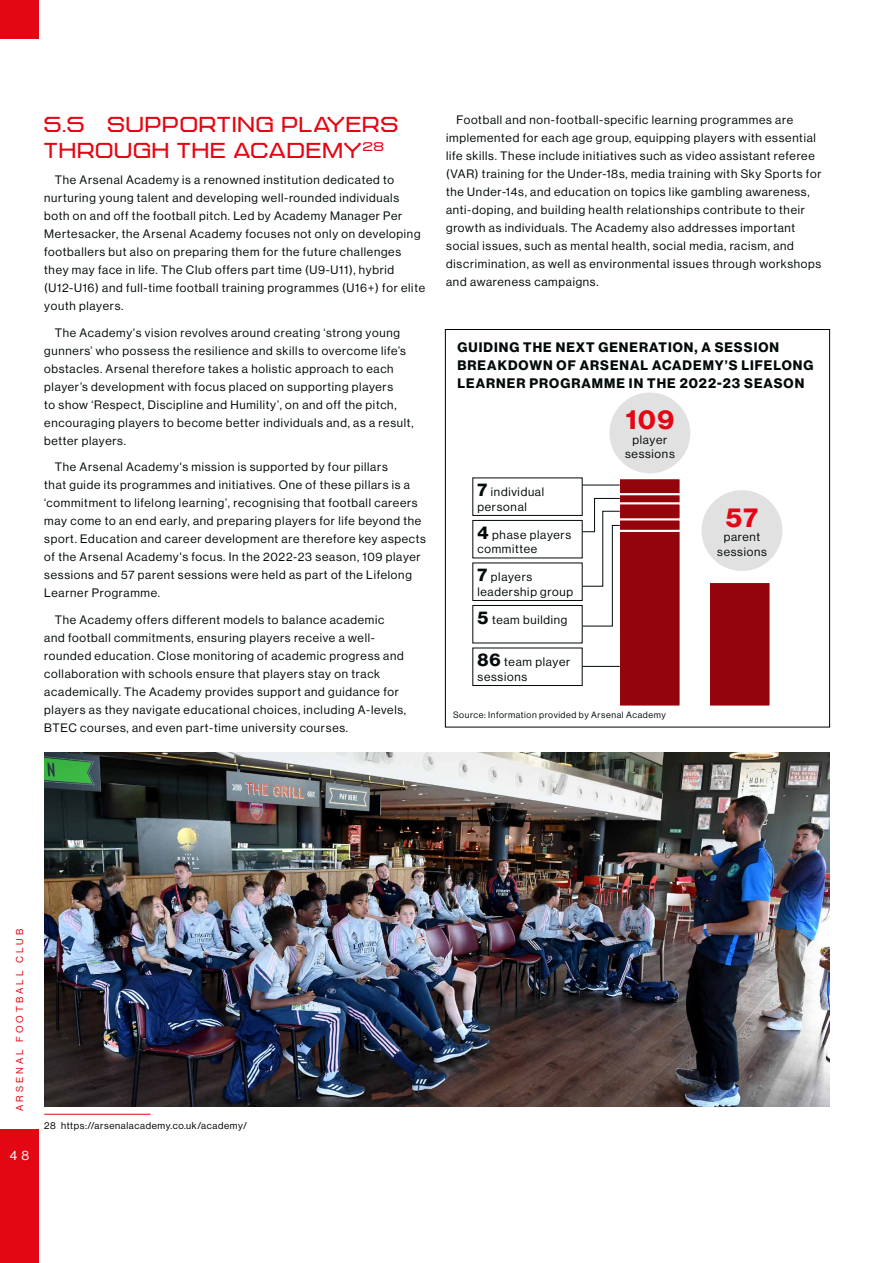
<style>
.page{position:relative;width:893px;height:1263px;background:#fff}
.page>*{position:absolute;margin:0;border:0;box-sizing:border-box;transform-origin:0 0}
.t1{font:27px "N Haas Grotesk DS Std 75 Bd";color:#e30613}
.t2{font:21px/25.2px "Northbank N5";letter-spacing:.075em;color:#e30613}
.t3{font:13.5px/18px "N Haas Grotesk DS Std 75 Bd";letter-spacing:.075em;color:#020a0a}
.t4{font:12.75px "N Haas Grotesk DS Std 55 Rg";color:#fff}
.t5{font:12px/18px "N Haas Grotesk DS Std 55 Rg";letter-spacing:.06em;color:#020a0a}
.t6{font:9.75px "N Haas Grotesk DS Std 55 Rg";letter-spacing:.06em;color:#000}
.t7{font:9.75px "N Haas Grotesk DS Std 55 Rg";letter-spacing:.315em;color:#e30613}
.t8{font:9px "N Haas Grotesk DS Std 55 Rg";letter-spacing:.06em;color:#020a0a}
.s1{font-family:"N Haas Grotesk DS Std 75 Bd";font-size:18px}
</style>
<div class="page">
<img style="left:44px;top:753px;width:786px;height:354px">
<hr style="left:44px;top:1114px;width:107px;height:1px;background:#e30613">
<div style="left:618px;top:478px;width:63px;height:17px;background:#93040c;border:2px solid #fff"></div>
<div style="left:618px;top:494px;width:63px;height:10px;background:#93040c;border:2px solid #fff"></div>
<div style="left:618px;top:503px;width:63px;height:17px;background:#93040c;border:2px solid #fff"></div>
<div style="left:618px;top:519px;width:63px;height:12px;background:#93040c;border:2px solid #fff"></div>
<div style="left:618px;top:530px;width:63px;height:177px;background:#93040c;border:2px solid #fff"></div>
<div style="left:708px;top:581px;width:63px;height:126px;background:#93040c;border:2px solid #fff"></div>
<div style="left:609px;top:392px;width:81px;height:81px;background:#e2e1e1;border-radius:50%"></div>
<div style="left:701px;top:490px;width:81px;height:81px;background:#e2e1e1;border-radius:50%"></div>
<div style="left:472px;top:605px;width:111px;height:38px;border:1px solid #020a0a"></div>
<div style="left:472px;top:648px;width:111px;height:38px;border:1px solid #020a0a"></div>
<div style="left:472px;top:477px;width:111px;height:39px;border:1px solid #020a0a"></div>
<div style="left:472px;top:520px;width:111px;height:38px;border:1px solid #020a0a"></div>
<div style="left:472px;top:563px;width:111px;height:38px;border:1px solid #020a0a"></div>
<hr style="left:583px;top:485px;width:37px;height:1px;background:#020a0a">
<hr style="left:583px;top:666px;width:37px;height:1px;background:#020a0a">
<svg style="left:582px;top:498px;width:38px;height:129px"></svg>
<div style="left:445px;top:329px;width:385px;height:398px;border:1px solid #000"></div>
<div style="left:0;top:0;width:39px;height:39px;background:#e30613"></div>
<div style="left:0;top:1129px;width:39px;height:134px;background:#e30613"></div>
<h2 class="t2" style="left:44px;top:112px;width:355px">5.5 SUPPORTING PLAYERS<br>THROUGH THE ACADEMY<sup>28</sup></h2>
<p class="t5" style="left:44px;top:171px;width:382px;text-indent:10px">The Arsenal Academy is a renowned institution dedicated to nurturing young talent and developing well-rounded individuals both on and off the football pitch. Led by Academy Manager Per Mertesacker, the Arsenal Academy focuses not only on developing footballers but also on preparing them for the future challenges they may face in life. The Club offers part time (U9-U11), hybrid (U12-U16) and full-time football training programmes (U16+) for elite youth players.</p>
<p class="t5" style="left:44px;top:324px;width:371px;text-indent:10px">The Academy's vision revolves around creating ‘strong young gunners’ who possess the resilience and skills to overcome life’s obstacles. Arsenal therefore takes a holistic approach to each player’s development with focus placed on supporting players<br>to show ‘Respect, Discipline and Humility’, on and off the pitch, encouraging players to become better individuals and, as a result, better players.</p>
<p class="t5" style="left:44px;top:458px;width:383px;text-indent:10px">The Arsenal Academy's mission is supported by four pillars<br>that guide its programmes and initiatives. One of these pillars is a ‘commitment to lifelong learning’, recognising that football careers may come to an end early, and preparing players for life beyond the sport. Education and career development are therefore key aspects of the Arsenal Academy's focus. In the 2022-23 season, 109 player sessions and 57 parent sessions were held as part of the Lifelong Learner Programme.</p>
<p class="t5" style="left:44px;top:611px;width:363px;text-indent:10px">The Academy offers different models to balance academic and football commitments, ensuring players receive a well&shy;rounded education. Close monitoring of academic progress and collaboration with schools ensure that players stay on track academically. The Academy provides support and guidance for players as they navigate educational choices, including A-levels, BTEC courses, and even part-time university courses.</p>
<p class="t5" style="left:446px;top:111px;width:377px;text-indent:10px">Football and non-football-specific learning programmes are implemented for each age group, equipping players with essential life skills. These include initiatives such as video assistant referee (VAR) training for the Under-18s, media training with Sky Sports for the Under-14s, and education on topics like gambling awareness, anti-doping, and building health relationships contribute to their growth as individuals. The Academy also addresses important social issues, such as mental health, social media, racism, and discrimination, as well as environmental issues through workshops and awareness campaigns.</p>
<p class="t3" style="left:457px;top:339px;width:357px">GUIDING THE NEXT GENERATION, A SESSION<br>BREAKDOWN OF ARSENAL ACADEMY’S LIFELONG<br>LEARNER PROGRAMME IN THE 2022-23 SEASON</p>
<h1 class="t1" style="left:626px;top:404px;width:50px">109</h1>
<p class="t5" style="left:625px;top:432px;width:51px;line-height:14.4px;text-align:center">player sessions</p>
<p class="t5" style="left:477px;top:485px;width:68px;line-height:14.4px"><span class="s1">7</span> individual personal</p>
<p class="t5" style="left:477px;top:528px;width:95px;line-height:14.4px"><span class="s1">4</span> phase players committee</p>
<p class="t5" style="left:477px;top:570px;width:97px;line-height:14.4px"><span class="s1">7</span> players leadership group</p>
<p class="t5" style="left:477px;top:611px;width:92px"><span class="s1">5</span> team building</p>
<p class="t5" style="left:477px;top:655px;width:94px;line-height:14.4px"><span class="s1">86</span> team player sessions</p>
<p class="t8" style="left:453px;top:710px;width:214px">Source: Information provided by Arsenal Academy</p>
<h1 class="t1" style="left:726px;top:502px;width:34px">57</h1>
<p class="t5" style="left:717px;top:530px;width:51px;line-height:14.4px;text-align:center">parent sessions</p>
<p class="t7" style="left:14px;top:1111px;width:184px;rotate:-90deg">ARSENAL FOOTBALL CLUB</p>
<p class="t4" style="left:10px;top:1148px;width:21px">4 8</p>
<p class="t6" style="left:44px;top:1119px;width:204px">28 https://arsenalacademy.co.uk/academy/</p>
</div>
